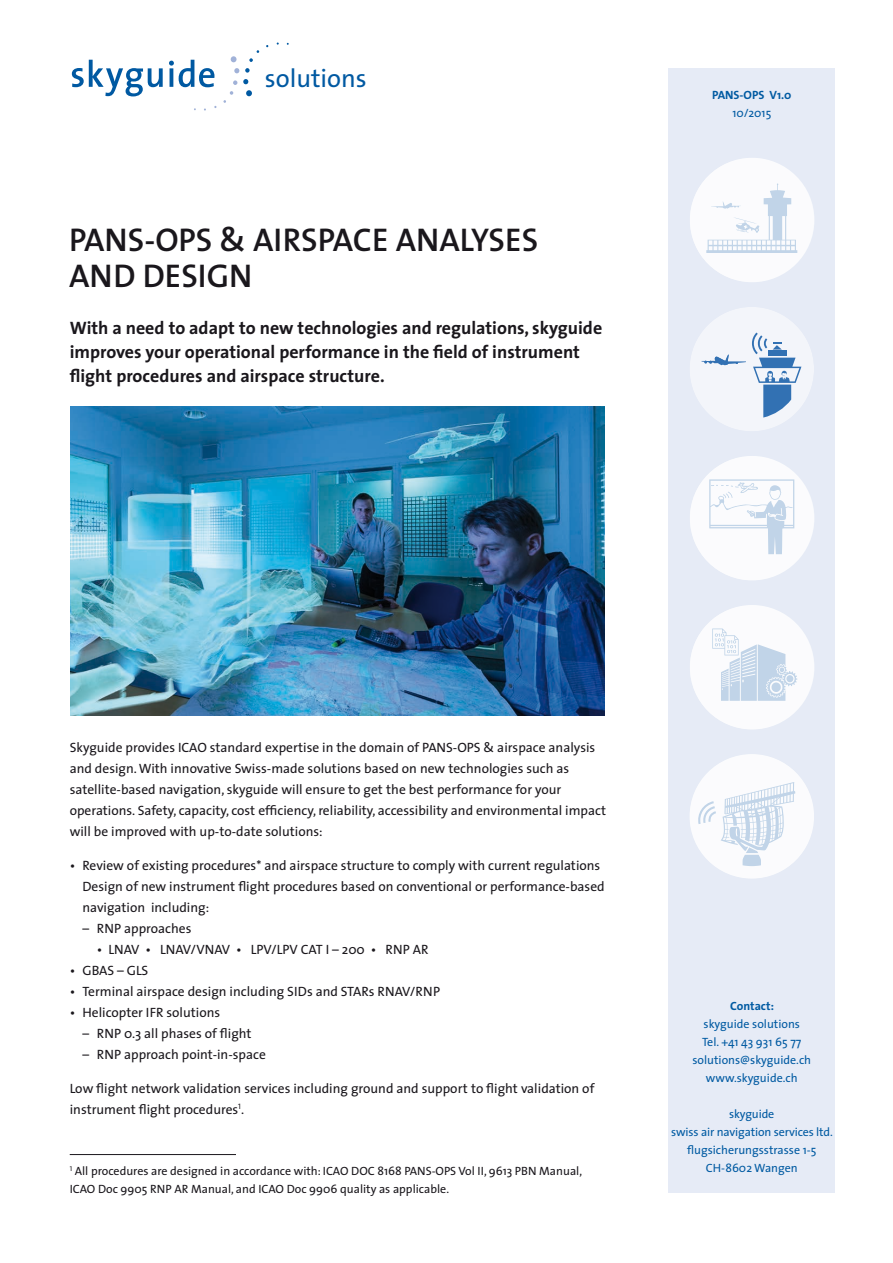
<style>
.page{position:relative;width:893px;height:1263px;background:#fff}
.page>*{position:absolute;margin:0;border:0;box-sizing:border-box;transform-origin:0 0}
.t1{font:600 33px/36px "The Sans";color:#1a171c}
.t2{font:25.65px "The Sans B5 Plain";color:#0059a2}
.intro{font:700 18px/24px "The Sans";color:#1a171c}
.texte{font:13.5px/21px "The Sans";color:#1a171c}
.t3{font:12px "The Sans";color:#005aa2}
.texte-2{font:12px/18px "The Sans";color:#1a171c}
.t4{font:700 12px "The Sans";color:#005aa2}
</style>
<div class="page">
<div style="left:668px;top:68px;width:167px;height:1125px;background:#e6ebf6"></div>
<svg style="left:690px;top:307px;width:124px;height:124px"></svg>
<svg style="left:690px;top:158px;width:124px;height:124px;fill:#fbfbfd"></svg>
<svg style="left:690px;top:456px;width:124px;height:124px;fill:#fbfbfd"></svg>
<svg style="left:690px;top:778px;width:122px;height:100px"></svg>
<svg style="left:246px;top:90px;width:6px;height:6px"></svg>
<svg style="left:243px;top:79px;width:5px;height:5px"></svg>
<svg style="left:245px;top:68px;width:5px;height:5px"></svg>
<svg style="left:249px;top:50px;width:10px;height:12px"></svg>
<svg style="left:231px;top:56px;width:6px;height:6px"></svg>
<svg style="left:234px;top:68px;width:5px;height:5px"></svg>
<svg style="left:233px;top:80px;width:4px;height:5px"></svg>
<svg style="left:223px;top:91px;width:10px;height:12px"></svg>
<svg style="left:72px;top:60px;width:91px;height:36px"></svg>
<svg style="left:169px;top:60px;width:45px;height:27px"></svg>
<svg style="left:690px;top:754px;width:124px;height:124px;fill:#fbfbfd"></svg>
<svg style="left:690px;top:605px;width:124px;height:124px;fill:#fbfbfd"></svg>
<img style="left:71px;top:407px;width:534px;height:308px">
<hr style="left:70px;top:1154px;width:166px;height:1px;background:#1a171c">
<p class="t2" style="left:265px;top:64px;width:104px">solutions</p>
<p class="t1" style="left:69px;top:221px;width:471px">PANS-OPS &amp; AIRSPACE ANALYSES<br>AND DESIGN</p>
<p class="intro" style="left:70px;top:316px;width:534px">With a need to adapt to new technologies and regulations, skyguide improves your operational performance in the field of instrument flight procedures and airspace structure.</p>
<p class="t4" style="left:712px;top:85px;width:81px">PANS-OPS V1.0</p>
<p class="t3" style="left:732px;top:103px;width:40px">10/2015</p>
<p class="texte" style="left:70px;top:737px;width:538px">Skyguide provides ICAO standard expertise in the domain of PANS-OPS &amp; airspace analysis and design. With innovative Swiss-made solutions based on new technologies such as satellite-based navigation, skyguide will ensure to get the best performance for your operations. Safety, capacity, cost efficiency, reliability, accessibility and environmental impact will be improved with up-to-date solutions:</p>
<p class="texte" style="left:82px;top:854px;width:524px;text-indent:-13px">• Review of existing procedures* and airspace structure to comply with current regulations<br>Design of new instrument flight procedures based on conventional or performance-based navigation including:</p>
<p class="texte" style="left:82px;top:917px;width:111px">– RNP approaches</p>
<p class="texte" style="left:97px;top:938px;width:333px">• LNAV • LNAV/VNAV • LPV/LPV CAT I – 200 • RNP AR</p>
<p class="texte" style="left:70px;top:959px;width:80px">• GBAS – GLS</p>
<p class="texte" style="left:70px;top:980px;width:372px">• Terminal airspace design including SIDs and STARs RNAV/RNP</p>
<p class="texte" style="left:70px;top:1001px;width:152px">• Helicopter IFR solutions</p>
<p class="texte" style="left:82px;top:1022px;width:171px">– RNP 0.3 all phases of flight</p>
<p class="texte" style="left:82px;top:1043px;width:185px">– RNP approach point-in-space</p>
<p class="texte" style="left:70px;top:1077px;width:526px">Low flight network validation services including ground and support to flight validation of instrument flight procedures<sup>1</sup>.</p>
<p class="texte-2" style="left:70px;top:1161px;width:514px"><sup>1</sup> All procedures are designed in accordance with: ICAO DOC 8168 PANS-OPS Vol II, 9613 PBN Manual,<br>ICAO Doc 9905 RNP AR Manual, and ICAO Doc 9906 quality as applicable.</p>
<p class="t4" style="left:730px;top:996px;width:45px">Contact:</p>
<p class="t3" style="left:704px;top:1014px;width:98px">skyguide solutions</p>
<p class="t3" style="left:702px;top:1032px;width:101px">Tel. +41 43 931 65 77</p>
<p class="t3" style="left:692px;top:1050px;width:120px">solutions@skyguide.ch</p>
<p class="t3" style="left:706px;top:1068px;width:93px">www.skyguide.ch</p>
<p class="t3" style="left:729px;top:1104px;width:47px">skyguide</p>
<p class="t3" style="left:671px;top:1122px;width:163px">swiss air navigation services ltd.</p>
<p class="t3" style="left:687px;top:1140px;width:131px">flugsicherungsstrasse 1-5</p>
<p class="t3" style="left:706px;top:1158px;width:94px">CH-8602 Wangen</p>
</div>
